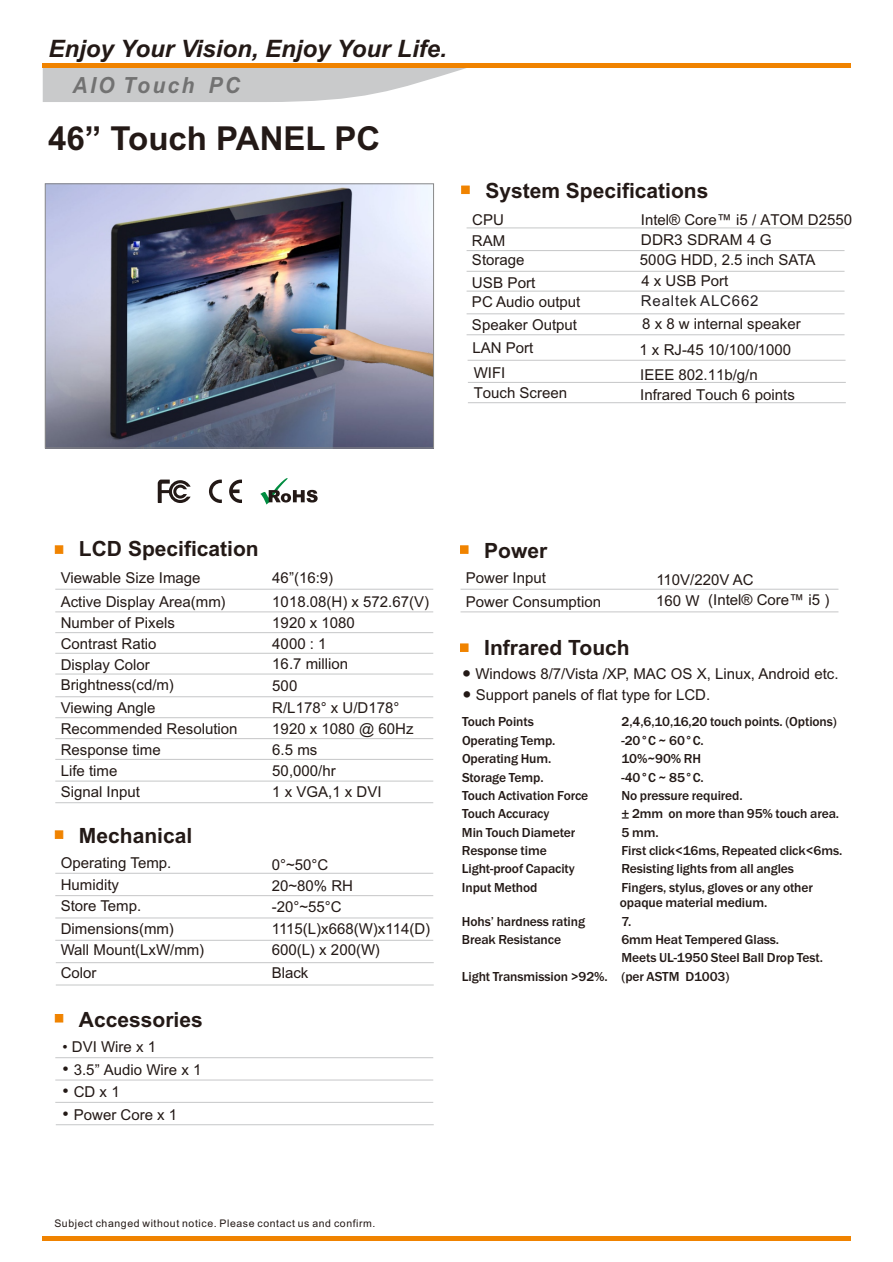
<style>
.page{position:relative;width:893px;height:1262px;background:#fff}
.page>*{position:absolute;margin:0;border:0;box-sizing:border-box;transform-origin:0 0}
.t1{font:700 33px "Arial";color:#231916}
.t2{font:italic 700 24px "Arial";color:#231916}
.t3{font:italic 700 22.2px "Arial";letter-spacing:.11em;color:#727272;scale:.94 1}
.t4{font:700 21px "Arial";color:#231916}
.t5{font:15px/21px "Arial";color:#231916}
.t6{font:15px "Arial Unicode MS";color:#231916}
.t7{font:15px "Arial";letter-spacing:.055em;color:#241f21}
.t8{font:500 13.5px/15.3px "Franklin Gothic";letter-spacing:-.005em;color:#231916}
.t9{font:10.5px "Arial";letter-spacing:.055em;color:#231916}
.s1{font-family:"Arial Unicode MS"}
.s2{font-family:"Arial Unicode MS";font-size:18px}
.s3{font-family:"Arial"}
</style>
<div class="page">
<svg style="left:43px;top:68px;width:423px;height:34px;background:#d0d1d2"></svg>
<hr style="left:43px;top:64px;width:808px;height:4px;background:#f08300">
<hr style="left:43px;top:1236px;width:808px;height:4px;background:#f08300">
<svg style="left:260px;top:478px;width:57px;height:26px"></svg>
<svg style="left:158px;top:479px;width:33px;height:24px"></svg>
<svg style="left:209px;top:479px;width:13px;height:24px"></svg>
<svg style="left:229px;top:479px;width:13px;height:24px"></svg>
<hr style="left:55px;top:588px;width:378px;height:2px;background:#c9cacb">
<hr style="left:55px;top:611px;width:378px;height:1px;background:#c9cacb">
<hr style="left:55px;top:632px;width:378px;height:1px;background:#c9cacb">
<hr style="left:55px;top:653px;width:378px;height:1px;background:#c9cacb">
<hr style="left:55px;top:673px;width:378px;height:1px;background:#c9cacb">
<hr style="left:55px;top:696px;width:378px;height:1px;background:#c9cacb">
<hr style="left:55px;top:717px;width:378px;height:1px;background:#c9cacb">
<hr style="left:55px;top:738px;width:378px;height:1px;background:#c9cacb">
<hr style="left:55px;top:759px;width:378px;height:1px;background:#c9cacb">
<hr style="left:55px;top:780px;width:378px;height:1px;background:#c9cacb">
<hr style="left:55px;top:872px;width:378px;height:1px;background:#c9cacb">
<hr style="left:55px;top:895px;width:378px;height:1px;background:#c9cacb">
<hr style="left:55px;top:917px;width:378px;height:1px;background:#c9cacb">
<hr style="left:55px;top:939px;width:378px;height:1px;background:#c9cacb">
<hr style="left:56px;top:962px;width:378px;height:1px;background:#c9cacb">
<hr style="left:56px;top:984px;width:378px;height:1px;background:#c9cacb">
<hr style="left:460px;top:588px;width:378px;height:2px;background:#c9cacb">
<hr style="left:460px;top:611px;width:378px;height:1px;background:#c9cacb">
<svg style="left:55px;top:545px;width:8px;height:8px"></svg>
<svg style="left:55px;top:830px;width:8px;height:8px"></svg>
<svg style="left:55px;top:1014px;width:8px;height:8px"></svg>
<svg style="left:460px;top:545px;width:8px;height:8px"></svg>
<hr style="left:55px;top:802px;width:378px;height:1px;background:#c9cacb">
<svg style="left:460px;top:643px;width:8px;height:9px"></svg>
<img style="left:47px;top:186px;width:384px;height:260px">
<img style="left:291px;top:328px;width:140px;height:50px">
<div style="left:45px;top:184px;width:388px;height:264px;border:1px solid #898989"></div>
<hr style="left:55px;top:1057px;width:378px;height:1px;background:#c9cacb">
<hr style="left:55px;top:1079px;width:378px;height:1px;background:#c9cacb">
<hr style="left:55px;top:1101px;width:378px;height:1px;background:#c9cacb">
<hr style="left:56px;top:1124px;width:378px;height:1px;background:#c9cacb">
<hr style="left:468px;top:382px;width:377px;height:1px;background:#c9cacb">
<svg style="left:461px;top:186px;width:8px;height:8px"></svg>
<hr style="left:466px;top:227px;width:378px;height:1px;background:#c9cacb">
<hr style="left:466px;top:250px;width:378px;height:1px;background:#c9cacb">
<hr style="left:466px;top:271px;width:378px;height:1px;background:#c9cacb">
<hr style="left:466px;top:290px;width:378px;height:2px;background:#c9cacb">
<hr style="left:466px;top:313px;width:378px;height:1px;background:#c9cacb">
<hr style="left:466px;top:334px;width:378px;height:1px;background:#c9cacb">
<hr style="left:467px;top:360px;width:378px;height:1px;background:#c9cacb">
<hr style="left:468px;top:402px;width:377px;height:1px;background:#c9cacb">
<h2 class="t2" style="left:49px;top:39px;width:399px">Enjoy Your Vision, Enjoy Your Life.</h2>
<h3 class="t3" style="left:73px;top:76px;width:180px">AIO Touch PC</h3>
<h1 class="t1" style="left:48px;top:126px;width:333px">46” Touch PANEL PC</h1>
<h3 class="t4" style="left:485px;top:183px;width:224px">System Specifications</h3>
<p class="t6" style="left:472px;top:214px;width:33px">CPU</p>
<p class="t5" style="left:641px;top:211px;width:213px">Intel® Core™ i5 <span class="s1">/ ATOM D2550</span></p>
<p class="t5" style="left:472px;top:233px;width:54px;line-height:18.9px">RAM<br>Storage</p>
<p class="t5" style="left:640px;top:231px;width:177px;line-height:20.2px">DDR<span class="s1">3</span> SDRAM <span class="s1">4</span> G<br>500G HDD, 2.5 inch SATA</p>
<p class="t5" style="left:472px;top:274px;width:110px;line-height:19.2px">USB Port<br>PC Audio output</p>
<p class="t5" style="left:472px;top:315px;width:107px;line-height:22.4px">Speaker Output<br>LAN Port</p>
<p class="t5" style="left:641px;top:272px;width:88px">4 x USB Port</p>
<p class="t7" style="left:641px;top:295px;width:119px">Realtek ALC662</p>
<p class="t5" style="left:639px;top:312px;width:163px;line-height:26.2px">8 x 8 w internal speaker<br>1 x RJ-45 10/100/1000</p>
<p class="t6" style="left:473px;top:367px;width:33px">WIFI</p>
<p class="t6" style="left:640px;top:369px;width:119px">IEEE 802.11b/g/n</p>
<p class="t6" style="left:473px;top:387px;width:95px">Touch Screen</p>
<p class="t6" style="left:640px;top:389px;width:156px">Infrared Touch 6 points</p>
<h3 class="t4" style="left:79px;top:540px;width:181px">LCD Specification</h3>
<p class="t5" style="left:61px;top:569px;width:141px">Viewable Size Image</p>
<p class="t6" style="left:61px;top:596px;width:167px">Active Display Area(mm)</p>
<p class="t5" style="left:61px;top:614px;width:116px">Number of Pixels<br>Contrast Ratio<br>Display Color<br>Brightness<span class="s1">(</span>cd<span class="s1">/</span>m<span class="s1">)</span></p>
<p class="t5" style="left:61px;top:698px;width:96px">Viewing Angle</p>
<p class="t6" style="left:61px;top:722px;width:178px">Recommended Resolution</p>
<p class="t5" style="left:61px;top:740px;width:102px">Response time<br>Life time</p>
<p class="t5" style="left:272px;top:568px;width:158px;line-height:23.1px">46”(16:9)<br>1018.08(H) x 572.67(V)</p>
<p class="t5" style="left:272px;top:614px;width:84px;line-height:20.4px">1920 x 1080<br>4000 : 1<br>16.7 million</p>
<p class="t5" style="left:272px;top:677px;width:143px">500<br>R/L178° x U/D178°<br>1920 x 1080 @ 60Hz<br>6.5 ms<br>50,000/hr</p>
<p class="t5" style="left:61px;top:783px;width:81px">Signal Input</p>
<p class="t5" style="left:272px;top:783px;width:111px">1 x VGA,1 x DVI</p>
<h3 class="t4" style="left:79px;top:827px;width:115px">Mechanical</h3>
<p class="t5" style="left:61px;top:854px;width:112px">Operating Temp.</p>
<p class="t5" style="left:61px;top:875px;width:82px">Humidity<br>Store Temp.</p>
<p class="t5" style="left:61px;top:919px;width:145px">Dimensions<span class="s1">(</span>mm<span class="s1">)<br></span>Wall Mount<span class="s1">(</span>LxW<span class="s1">/</span>mm<span class="s1">)</span></p>
<p class="t5" style="left:61px;top:963px;width:37px">Color</p>
<h3 class="t4" style="left:79px;top:1011px;width:125px">Accessories</h3>
<p class="t5" style="left:62px;top:1037px;width:95px"><span class="s1">•</span> DVI Wire x <span class="s1">1</span></p>
<p class="t5" style="left:62px;top:1060px;width:140px"><span class="s2">•</span> <span class="s1">3.5”</span> Audio Wire x <span class="s1">1</span></p>
<p class="t5" style="left:62px;top:1082px;width:59px"><span class="s2">•</span> CD x <span class="s1">1</span></p>
<p class="t5" style="left:62px;top:1105px;width:116px"><span class="s2">•</span> Power Core x <span class="s1">1</span></p>
<p class="t5" style="left:272px;top:855px;width:58px">0°~50°C</p>
<p class="t5" style="left:272px;top:876px;width:83px">20~80% RH -20°~55°C</p>
<p class="t5" style="left:272px;top:919px;width:160px">1115(L)x668(W)x114(D)</p>
<p class="t6" style="left:272px;top:944px;width:110px">600(<span class="s3">L</span>) <span class="s3">x</span> 200(<span class="s3">W</span>)</p>
<p class="t5" style="left:272px;top:963px;width:38px">Black</p>
<h3 class="t4" style="left:484px;top:542px;width:65px">Power</h3>
<p class="t5" style="left:466px;top:569px;width:82px">Power Input</p>
<p class="t5" style="left:656px;top:570px;width:99px">110V/220V AC</p>
<p class="t5" style="left:466px;top:592px;width:137px">Power Consumption</p>
<p class="t5" style="left:656px;top:591px;width:45px">16<span class="s1">0</span> W</p>
<h3 class="t4" style="left:484px;top:640px;width:147px">Infrared Touch</h3>
<p class="t5" style="left:462px;top:664px;width:378px"><span class="s1">●</span> Windows 8/7/Vista /XP, MAC OS X, Linux, Android etc.</p>
<p class="t5" style="left:462px;top:685px;width:249px"><span class="s1">●</span> Support panels of flat type for LCD.</p>
<p class="t5" style="left:708px;top:590px;width:123px">(Intel® Core™ i5 )</p>
<p class="t8" style="left:462px;top:715px;width:73px">Touch Points</p>
<p class="t8" style="left:621px;top:715px;width:217px">2,4,6,10,16,20 touch points. (Options)</p>
<p class="t8" style="left:462px;top:733px;width:95px">Operating Temp.</p>
<p class="t8" style="left:621px;top:733px;width:84px">-20°C ~ 60°C.</p>
<p class="t8" style="left:462px;top:752px;width:91px">Operating Hum.</p>
<p class="t8" style="left:621px;top:752px;width:81px">10%~90% RH</p>
<p class="t8" style="left:462px;top:770px;width:83px">Storage Temp.</p>
<p class="t8" style="left:621px;top:770px;width:84px">-40°C ~ 85°C.</p>
<p class="t8" style="left:462px;top:789px;width:128px">Touch Activation Force</p>
<p class="t8" style="left:621px;top:789px;width:123px">No pressure required.</p>
<p class="t8" style="left:462px;top:807px;width:89px">Touch Accuracy</p>
<p class="t8" style="left:621px;top:807px;width:219px">± 2mm on more than 95% touch area.</p>
<p class="t8" style="left:462px;top:825px;width:115px">Min Touch Diameter</p>
<p class="t8" style="left:621px;top:825px;width:39px">5 mm.</p>
<p class="t8" style="left:462px;top:844px;width:86px">Response time</p>
<p class="t8" style="left:621px;top:844px;width:222px">First click&lt;16ms, Repeated click&lt;6ms.</p>
<p class="t8" style="left:462px;top:862px;width:114px">Light-proof Capacity</p>
<p class="t8" style="left:621px;top:862px;width:174px">Resisting lights from all angles</p>
<p class="t8" style="left:462px;top:880px;width:77px">Input Method</p>
<p class="t8" style="left:620px;top:880px;width:194px">Fingers, stylus, gloves or any other opaque material medium.</p>
<p class="t8" style="left:462px;top:914px;width:125px">Hohs’ hardness rating</p>
<p class="t8" style="left:621px;top:914px;width:11px">7.</p>
<p class="t8" style="left:462px;top:932px;width:101px">Break Resistance</p>
<p class="t8" style="left:621px;top:932px;width:159px">6mm Heat Tempered Glass.</p>
<p class="t8" style="left:621px;top:951px;width:203px">Meets UL-1950 Steel Ball Drop Test.</p>
<p class="t8" style="left:462px;top:969px;width:269px">Light Transmission &gt;92%. (per ASTM D1003)</p>
<p class="t9" style="left:54px;top:1219px;width:323px">Subject changed without notice. Please contact us and confirm.</p>
</div>
